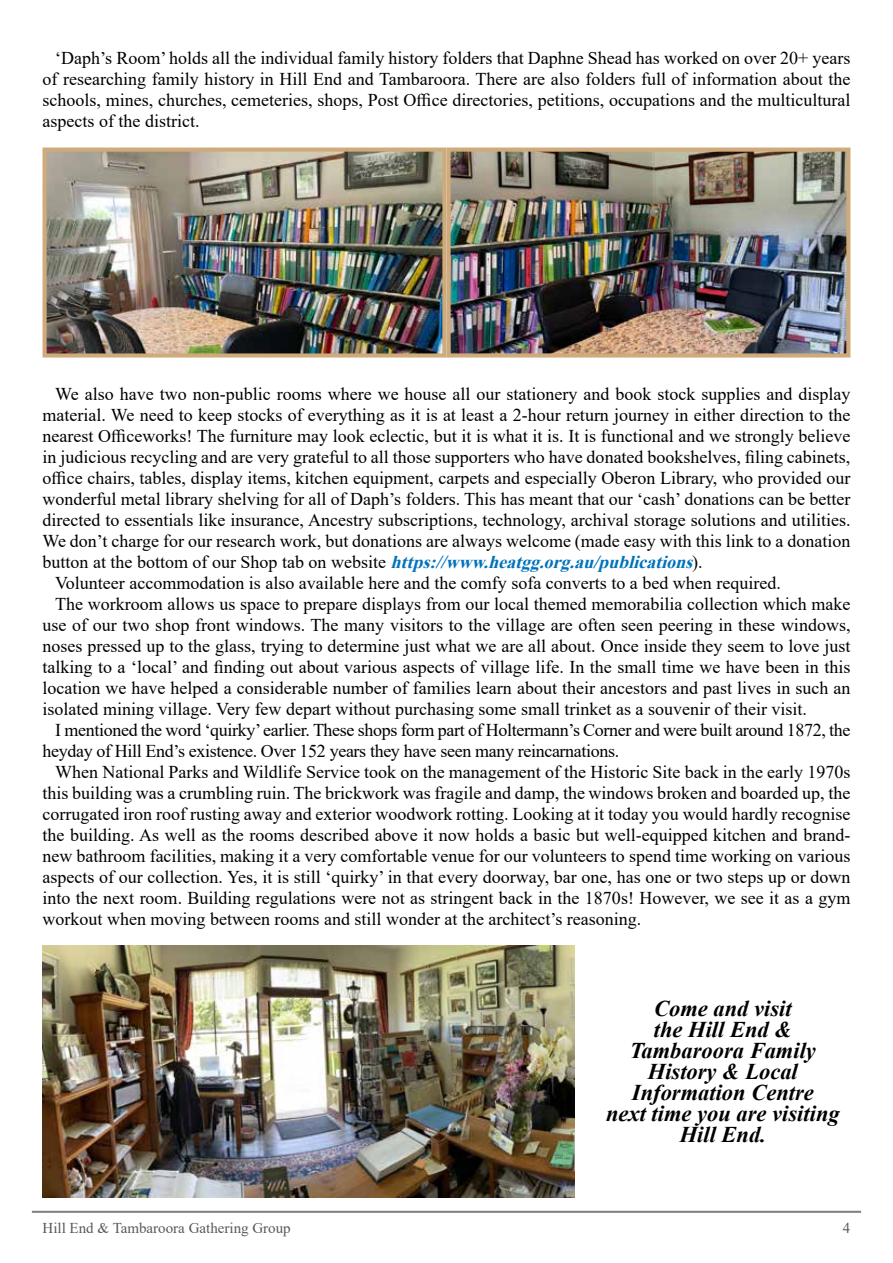
<style>
.page{position:relative;width:893px;height:1263px;background:#fff}
.page>*{position:absolute;margin:0;border:0;box-sizing:border-box;transform-origin:0 0}
.t1{font:italic 700 22.5px/21px "Times New Roman";color:#000;text-align:center}
.t2{font:18px/21px "Times New Roman";color:#000;text-align:justify}
.t3{font:18px "Times New Roman";letter-spacing:-.02em;color:#000}
.t4{font:15px "Times New Roman";color:#58595b}
.s1{font-weight:700;font-style:italic;color:#0072bc}
</style>
<div class="page">
<hr style="left:32px;top:1211px;width:829px;height:2px;background:#808285">
<img style="left:42px;top:147px;width:402px;height:211px">
<img style="left:444px;top:147px;width:407px;height:211px">
<img style="left:43px;top:946px;width:531px;height:252px">
<p class="t2" style="left:43px;top:46px;width:809px;text-indent:13px">‘Daph’s Room’ holds all the individual family history folders that Daphne Shead has worked on over 20+ years of researching family history in Hill End and Tambaroora. There are also folders full of information about the schools, mines, churches, cemeteries, shops, Post Office directories, petitions, occupations and the multicultural aspects of the district.</p>
<p class="t2" style="left:55px;top:382px;width:797px">We also have two non-public rooms where we house all our stationery and book stock supplies and display</p>
<p class="t2" style="left:43px;top:403px;width:809px">material. We need to keep stocks of everything as it is at least a 2-hour return journey in either direction to the</p>
<p class="t2" style="left:43px;top:424px;width:809px">nearest Officeworks! The furniture may look eclectic, but it is what it is. It is functional and we strongly believe</p>
<p class="t2" style="left:43px;top:445px;width:809px">in judicious recycling and are very grateful to all those supporters who have donated bookshelves, filing cabinets,</p>
<p class="t2" style="left:43px;top:466px;width:809px">office chairs, tables, display items, kitchen equipment, carpets and especially Oberon Library, who provided our</p>
<p class="t2" style="left:43px;top:487px;width:809px">wonderful metal library shelving for all of Daph’s folders. This has meant that our ‘cash’ donations can be better</p>
<p class="t2" style="left:43px;top:508px;width:809px">directed to essentials like insurance, Ancestry subscriptions, technology, archival storage solutions and utilities.</p>
<p class="t2" style="left:43px;top:529px;width:809px">We don’t charge for our research work, but donations are always welcome (made easy with this link to a donation</p>
<p class="t2" style="left:43px;top:550px;width:662px">b u t t o n a t t h e b o t t o m o f o u r S h o p t a b o n w e b s i t e <span class="s1">https://www.heatgg.org.au/publications</span>) .</p>
<p class="t2" style="left:55px;top:571px;width:727px">Volunteer accommodation is also available here and the comfy sofa converts to a bed when required.</p>
<p class="t2" style="left:55px;top:592px;width:797px">The workroom allows us space to prepare displays from our local themed memorabilia collection which make</p>
<p class="t2" style="left:43px;top:613px;width:809px">use of our two shop front windows. The many visitors to the village are often seen peering in these windows,</p>
<p class="t2" style="left:43px;top:634px;width:809px">noses pressed up to the glass, trying to determine just what we are all about. Once inside they seem to love just</p>
<p class="t2" style="left:43px;top:655px;width:809px">talking to a ‘local’ and finding out about various aspects of village life. In the small time we have been in this</p>
<p class="t2" style="left:43px;top:676px;width:809px">location we have helped a considerable number of families learn about their ancestors and past lives in such an</p>
<p class="t2" style="left:43px;top:697px;width:766px">isolated mining village. Very few depart without purchasing some small trinket as a souvenir of their visit.</p>
<p class="t3" style="left:55px;top:717px;width:797px">I mentioned the word ‘quirky’ earlier. These shops form part of Holtermann’s Corner and were built around 1872, the</p>
<p class="t3" style="left:43px;top:738px;width:578px">heyday of Hill End’s existence. Over 152 years they have seen many reincarnations.</p>
<p class="t2" style="left:55px;top:760px;width:797px">When National Parks and Wildlife Service took on the management of the Historic Site back in the early 1970s</p>
<p class="t2" style="left:43px;top:781px;width:809px">this building was a crumbling ruin. The brickwork was fragile and damp, the windows broken and boarded up, the</p>
<p class="t2" style="left:43px;top:802px;width:809px">corrugated iron roof rusting away and exterior woodwork rotting. Looking at it today you would hardly recognise</p>
<p class="t2" style="left:43px;top:824px;width:809px">the building. As well as the rooms described above it now holds a basic but well-equipped kitchen and brand-</p>
<p class="t2" style="left:43px;top:845px;width:809px">new bathroom facilities, making it a very comfortable venue for our volunteers to spend time working on various</p>
<p class="t2" style="left:43px;top:866px;width:809px">aspects of our collection. Yes, it is still ‘quirky’ in that every doorway, bar one, has one or two steps up or down</p>
<p class="t2" style="left:43px;top:887px;width:809px">into the next room. Building regulations were not as stringent back in the 1870s! However, we see it as a gym</p>
<p class="t2" style="left:43px;top:908px;width:600px">workout when moving between rooms and still wonder at the architect’s reasoning.</p>
<p class="t1" style="left:606px;top:997px;width:235px">Come and visit<br>the Hill End &amp;<br>Tambaroora Family<br>History &amp; Local<br>Information Centre<br>next time you are visiting<br>Hill End.</p>
<p class="t4" style="left:43px;top:1217px;width:250px">Hill End &amp; Tambaroora Gathering Group</p>
<p class="t4" style="left:843px;top:1217px;width:9px">4</p>
</div>
